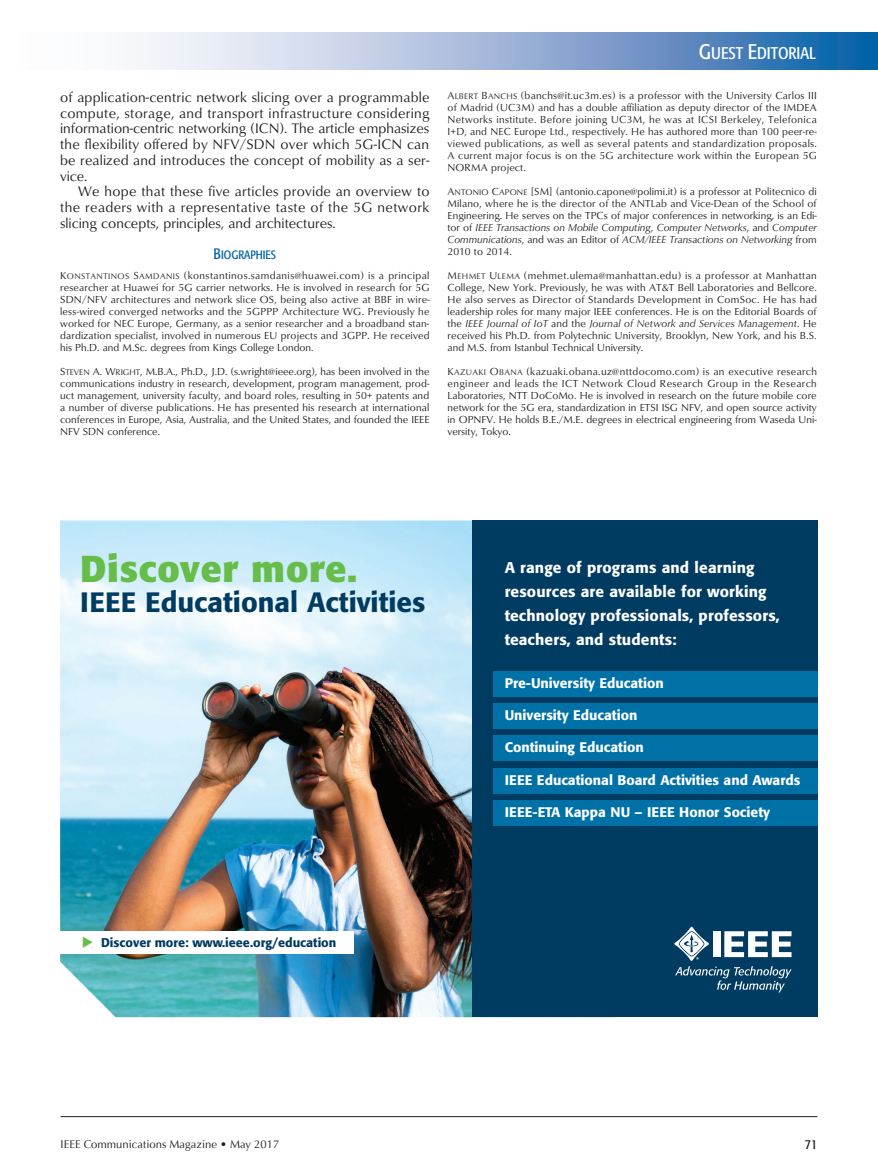
<style>
.page{position:relative;width:878px;height:1175px;background:#fff}
.page>*{position:absolute;margin:0;border:0;box-sizing:border-box;transform-origin:0 0}
.t1{font:700 37.05px "Formata";letter-spacing:.02em;color:#67bd4a}
.t2{font:500 27.75px "Formata";color:#003b61}
.t3{font:16.8px "Formata Condensed SC800";color:#fff}
.t4{font:500 15.45px/24.3px "Formata";letter-spacing:.01em;color:#fff}
.t5{font:14.25px/15.8px "Classico URW";letter-spacing:.01em;color:#231f20;text-align:justify}
.t6{font:500 13.8px "Formata";color:#fff}
.t7{font:condensed 13.5px "Formata";color:#231f20}
.t8{font:500 12.45px "Formata";color:#003b61}
.t9{font:12px "Formata Condensed SC800";color:#0163a7}
.t10{font:11.25px "Optima";color:#231f20}
.t11{font:10.5px/12px "Classico URW";letter-spacing:.005em;color:#231f20;text-align:justify}
.s1{font-size:15px}
.s2{font-family:"Classico URW Reg SC800"}
.s3{font-family:"Classico URW Reg SC800";font-size:8.4px}
.s4{font-size:21px}
.s5{font-style:italic}
</style>
<div class="page">
<svg style="left:135px;top:32px;width:742px;height:37px;background:#92b0d5"></svg>
<hr style="left:61px;top:1115px;width:756px;height:1px;background:#231f20">
<img style="left:60px;top:520px;width:411px;height:496px">
<div style="left:471px;top:520px;width:346px;height:496px;background:#003b61"></div>
<div style="left:492px;top:670px;width:325px;height:26px;background:#0071a7"></div>
<div style="left:492px;top:735px;width:325px;height:26px;background:#0071a7"></div>
<div style="left:492px;top:703px;width:325px;height:26px;background:#0071a7"></div>
<div style="left:492px;top:767px;width:325px;height:26px;background:#0071a7"></div>
<div style="left:492px;top:799px;width:325px;height:26px;background:#0071a7"></div>
<svg style="left:674px;top:926px;width:117px;height:66px"></svg>
<div style="left:60px;top:931px;width:294px;height:22px;background:#fff"></div>
<p class="t5" style="left:60px;top:88px;width:371px">of application-centric network slicing over a programmable compute, storage, and transport infrastructure considering information-centric networking (ICN). The article emphasizes the flexibility offered by NFV/SDN over which 5G-ICN can be realized and introduces the concept of mobility as a ser&shy;vice.</p>
<h3 class="t5" style="left:60px;top:183px;width:371px;text-indent:18px">We hope that these five articles provide an overview to the readers with a representative taste of the 5G network slicing concepts, principles, and architectures.</h3>
<p class="t9" style="left:213px;top:248px;width:64px"><span class="s1">B</span>IOGRAPHIES</p>
<p class="t11" style="left:60px;top:269px;width:371px"><span class="s2">K</span><span class="s3">ONSTANTINOS</span> <span class="s2">S</span><span class="s3">AMDANIS</span> (konstantinos.samdanis@huawei.com) is a principal researcher at Huawei for 5G carrier networks. He is involved in research for 5G SDN/NFV architectures and network slice OS, being also active at BBF in wire&shy;less-wired converged networks and the 5GPPP Architecture WG. Previously he worked for NEC Europe, Germany, as a senior researcher and a broadband stan&shy;dardization specialist, involved in numerous EU projects and 3GPP. He received his Ph.D. and M.Sc. degrees from Kings College London.</p>
<p class="t11" style="left:60px;top:365px;width:371px"><span class="s2">S</span><span class="s3">TEVEN</span> <span class="s2">A. W</span><span class="s3">RIGHT</span>, M.B.A., Ph.D., J.D. (s.wright@ieee.org), has been involved in the communications industry in research, development, program management, prod&shy;uct management, university faculty, and board roles, resulting in 50+ patents and a number of diverse publications. He has presented his research at international conferences in Europe, Asia, Australia, and the United States, and founded the IEEE NFV SDN conference.</p>
<h3 class="t3" style="left:698px;top:43px;width:119px"><span class="s4">G</span>UEST <span class="s4">E</span>DITORIAL</h3>
<p class="t11" style="left:447px;top:89px;width:371px"><span class="s2">A</span><span class="s3">LBERT</span> <span class="s2">B</span><span class="s3">ANCHS</span> (banchs@it.uc3m.es) is a professor with the University Carlos III of Madrid (UC3M) and has a double affiliation as deputy director of the IMDEA Networks institute. Before joining UC3M, he was at ICSI Berkeley, Telefonica I+D, and NEC Europe Ltd., respectively. He has authored more than 100 peer-re&shy;viewed publications, as well as several patents and standardization proposals.<br>A current major focus is on the 5G architecture work within the European 5G NORMA project.</p>
<p class="t11" style="left:447px;top:185px;width:371px"><span class="s2">A</span><span class="s3">NTONIO</span> <span class="s2">C</span><span class="s3">APONE</span> [SM] (antonio.capone@polimi.it) is a professor at Politecnico di Milano, where he is the director of the ANTLab and Vice-Dean of the School of Engineering. He serves on the TPCs of major conferences in networking, is an Edi&shy;tor of <span class="s5">IEEE Transactions on Mobile Computing</span>, <span class="s5">Computer Networks</span>, and <span class="s5">Computer Communications</span>, and was an Editor of <span class="s5">ACM/IEEE Transactions on Networking</span> from 2010 to 2014.</p>
<p class="t11" style="left:447px;top:269px;width:371px"><span class="s2">M</span> <span class="s3">EHMET</span> <span class="s2">U</span><span class="s3">LEMA</span> (mehmet.ulema@manhattan.edu) is a professor at Manhattan College, New York. Previously, he was with AT&amp;T Bell Laboratories and Bellcore.<br>He also serves as Director of Standards Development in ComSoc. He has had leadership roles for many major IEEE conferences. He is on the Editorial Boards of the <span class="s5">IEEE Journal of IoT</span> and the <span class="s5">Journal of Network and Services Management</span>. He received his Ph.D. from Polytechnic University, Brooklyn, New York, and his B.S. and M.S. from Istanbul Technical University.</p>
<p class="t11" style="left:447px;top:365px;width:371px"><span class="s2">K</span><span class="s3">AZUAKI</span> <span class="s2">O</span><span class="s3">BANA</span> (kazuaki.obana.uz@nttdocomo.com) is an executive research engineer and leads the ICT Network Cloud Research Group in the Research Laboratories, NTT DoCoMo. He is involved in research on the future mobile core network for the 5G era, standardization in ETSI ISG NFV, and open source activity in OPNFV. He holds B.E./M.E. degrees in electrical engineering from Waseda Uni&shy;versity, Tokyo.</p>
<h1 class="t1" style="left:80px;top:545px;width:278px">Discover more.</h1>
<h2 class="t2" style="left:80px;top:585px;width:346px">IEEE Educational Activities</h2>
<h3 class="t4" style="left:504px;top:554px;width:276px">A range of programs and learning resources are available for working technology professionals, professors, teachers, and students:</h3>
<h3 class="t6" style="left:504px;top:674px;width:161px">Pre-University Education</h3>
<h3 class="t6" style="left:504px;top:706px;width:134px">University Education</h3>
<h3 class="t6" style="left:504px;top:739px;width:140px">Continuing Education</h3>
<h3 class="t6" style="left:504px;top:771px;width:297px">IEEE Educational Board Activities and Awards</h3>
<h3 class="t6" style="left:504px;top:803px;width:267px">IEEE-ETA Kappa NU – IEEE Honor Society</h3>
<p class="t8" style="left:101px;top:935px;width:237px">Discover more: www.ieee.org/education</p>
<p class="t10" style="left:61px;top:1137px;width:220px">IEEE Communications Magazine • May 2017</p>
<p class="t7" style="left:804px;top:1136px;width:14px">71</p>
</div>
